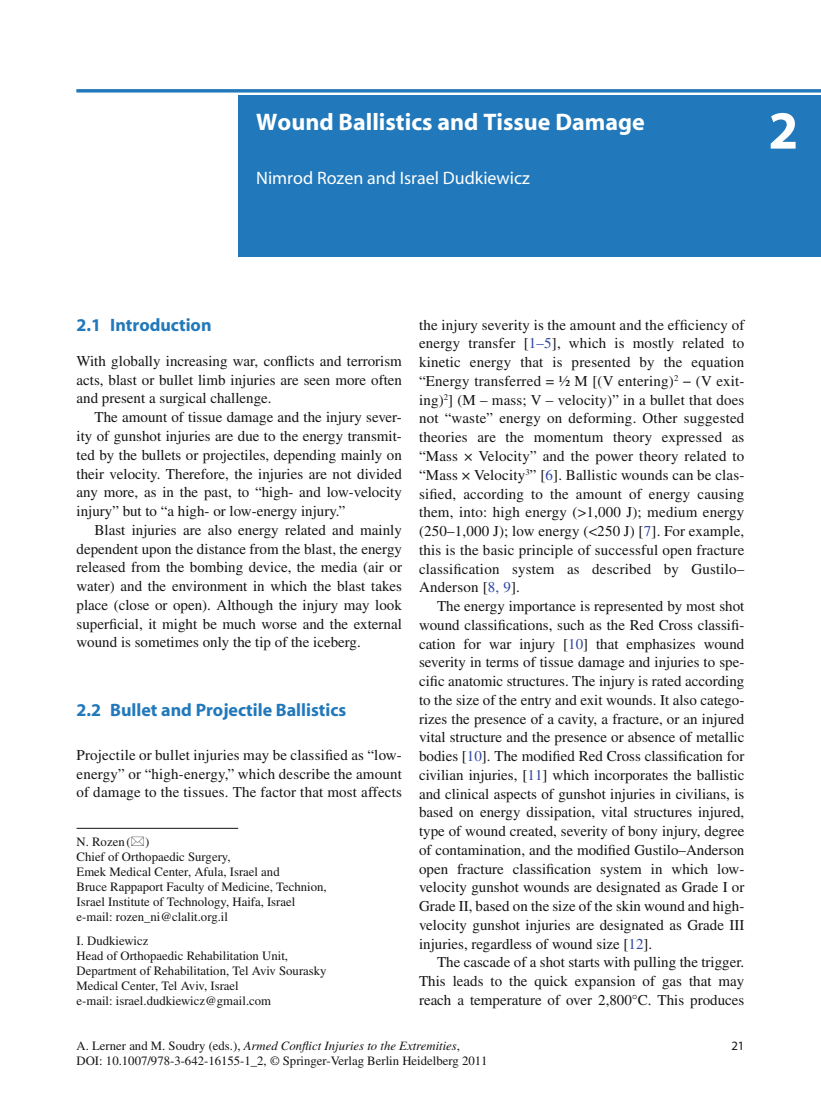
<style>
.page{position:relative;width:821px;height:1106px;background:#fff}
.page>*{position:absolute;margin:0;border:0;box-sizing:border-box;transform-origin:0 0}
.t1{font:700 54px "Myriad";color:#fff}
.t2{font:700 24px "Myriad";color:#fff}
.t3{font:700 18px "Myriad";color:#2178ba}
.t4{font:18px "Myriad";color:#fff}
.t5{font:15px/18.8px "Times";color:#131413;text-align:justify}
.t6{font:12.75px/15px "Times";color:#131413}
.t7{font:italic 12.75px "Times";color:#131413}
.t8{font:12.75px "Myriad";color:#131413}
.s1{color:#2e45a1}
.s2{font-style:normal}
</style>
<div class="page">
<div style="left:238px;top:95px;width:583px;height:162px;background:#2178ba"></div>
<hr style="left:77px;top:828px;width:161px;height:1px;background:#131413">
<hr style="left:77px;top:89px;width:744px;height:3px;background:#2178ba">
<h2 class="t2" style="left:256px;top:109px;width:390px">Wound Ballistics and Tissue Damage</h2>
<p class="t4" style="left:256px;top:168px;width:275px">Nimrod Rozen and Israel Dudkiewicz</p>
<h1 class="t1" style="left:768px;top:103px;width:31px">2</h1>
<p class="t3" style="left:77px;top:316px;width:136px">2.1 Introduction</p>
<p class="t5" style="left:77px;top:351px;width:327px">With globally increasing war, conflicts and terrorism acts, blast or bullet limb injuries are seen more often and present a surgical challenge.</p>
<p class="t5" style="left:77px;top:408px;width:327px;text-indent:18px">The amount of tissue damage and the injury sever&shy;ity of gunshot injuries are due to the energy transmit&shy;ted by the bullets or projectiles, depending mainly on their velocity. Therefore, the injuries are not divided any more, as in the past, to “high- and low-velocity injury” but to “a high- or low-energy injury.”</p>
<p class="t5" style="left:77px;top:520px;width:327px;text-indent:18px">Blast injuries are also energy related and mainly dependent upon the distance from the blast, the energy released from the bombing device, the media (air or water) and the environment in which the blast takes place (close or open). Although the injury may look superficial, it might be much worse and the external wound is sometimes only the tip of the iceberg.</p>
<p class="t3" style="left:77px;top:700px;width:271px">2.2 Bullet and Projectile Ballistics</p>
<p class="t5" style="left:77px;top:745px;width:327px">Projectile or bullet injuries may be classified as “low&shy;energy” or “high-energy,” which describe the amount of damage to the tissues. The factor that most affects</p>
<p class="t6" style="left:77px;top:834px;width:251px">N. Rozen( )<br>Chief of Orthopaedic Surgery,<br>Emek Medical Center, Afula, Israel and<br>Bruce Rappaport Faculty of Medicine, Technion, Israel Institute of Technology, Haifa, Israel e-mail: rozen_ni@clalit.org.il</p>
<p class="t6" style="left:77px;top:933px;width:251px">I. Dudkiewicz<br>Head of Orthopaedic Rehabilitation Unit, Department of Rehabilitation, Tel Aviv Sourasky Medical Center, Tel Aviv, Israel<br>e-mail: israel.dudkiewicz@gmail.com</p>
<p class="t5" style="left:419px;top:315px;width:327px">the injury severity is the amount and the efficiency of energy transfer [<span class="s1">1–5</span>], which is mostly related to kinetic energy that is presented by the equation “Energy transferred = ½ M [(V entering)<sup>2</sup> − (V exit&shy;ing)<sup>2</sup>] (M – mass; V – velocity)” in a bullet that does not “waste” energy on deforming. Other suggested theories are the momentum theory expressed as “Mass × Velocity” and the power theory related to “Mass × Velocity<sup>3</sup>” [<span class="s1">6</span>]. Ballistic wounds can be clas&shy;sified, according to the amount of energy causing them, into: high energy (&gt;1,000 J); medium energy (250–1,000 J); low energy (&lt;250 J) [<span class="s1">7</span>]. For example, this is the basic principle of successful open fracture classification system as described by Gustilo– Anderson [<span class="s1">8, 9</span>].</p>
<p class="t5" style="left:419px;top:596px;width:327px;text-indent:18px">The energy importance is represented by most shot wound classifications, such as the Red Cross classifi&shy;cation for war injury [<span class="s1">10</span>] that emphasizes wound severity in terms of tissue damage and injuries to spe&shy;cific anatomic structures. The injury is rated according to the size of the entry and exit wounds. It also catego&shy;rizes the presence of a cavity, a fracture, or an injured vital structure and the presence or absence of metallic bodies [<span class="s1">10</span>]. The modified Red Cross classification for civilian injuries, [<span class="s1">11</span>] which incorporates the ballistic and clinical aspects of gunshot injuries in civilians, is based on energy dissipation, vital structures injured, type of wound created, severity of bony injury, degree of contamination, and the modified Gustilo–Anderson open fracture classification system in which low&shy;velocity gunshot wounds are designated as Grade I or Grade II, based on the size of the skin wound and high&shy;velocity gunshot injuries are designated as Grade III injuries, regardless of wound size [<span class="s1">12</span>].</p>
<p class="t5" style="left:419px;top:953px;width:327px;text-indent:18px">The cascade of a shot starts with pulling the trigger.<br>This leads to the quick expansion of gas that may reach a temperature of over 2,800°C. This produces</p>
<p class="t7" style="left:77px;top:1038px;width:385px"><span class="s2">A. Lerner and M. Soudry (eds.),</span> Armed Conflict Injuries to the Extremities<span class="s2">,</span></p>
<p class="t8" style="left:731px;top:1039px;width:15px">21</p>
<p class="t6" style="left:77px;top:1053px;width:412px">DOI: 10.1007/978-3-642-16155-1_2, © Springer-Verlag Berlin Heidelberg 2011</p>
</div>
